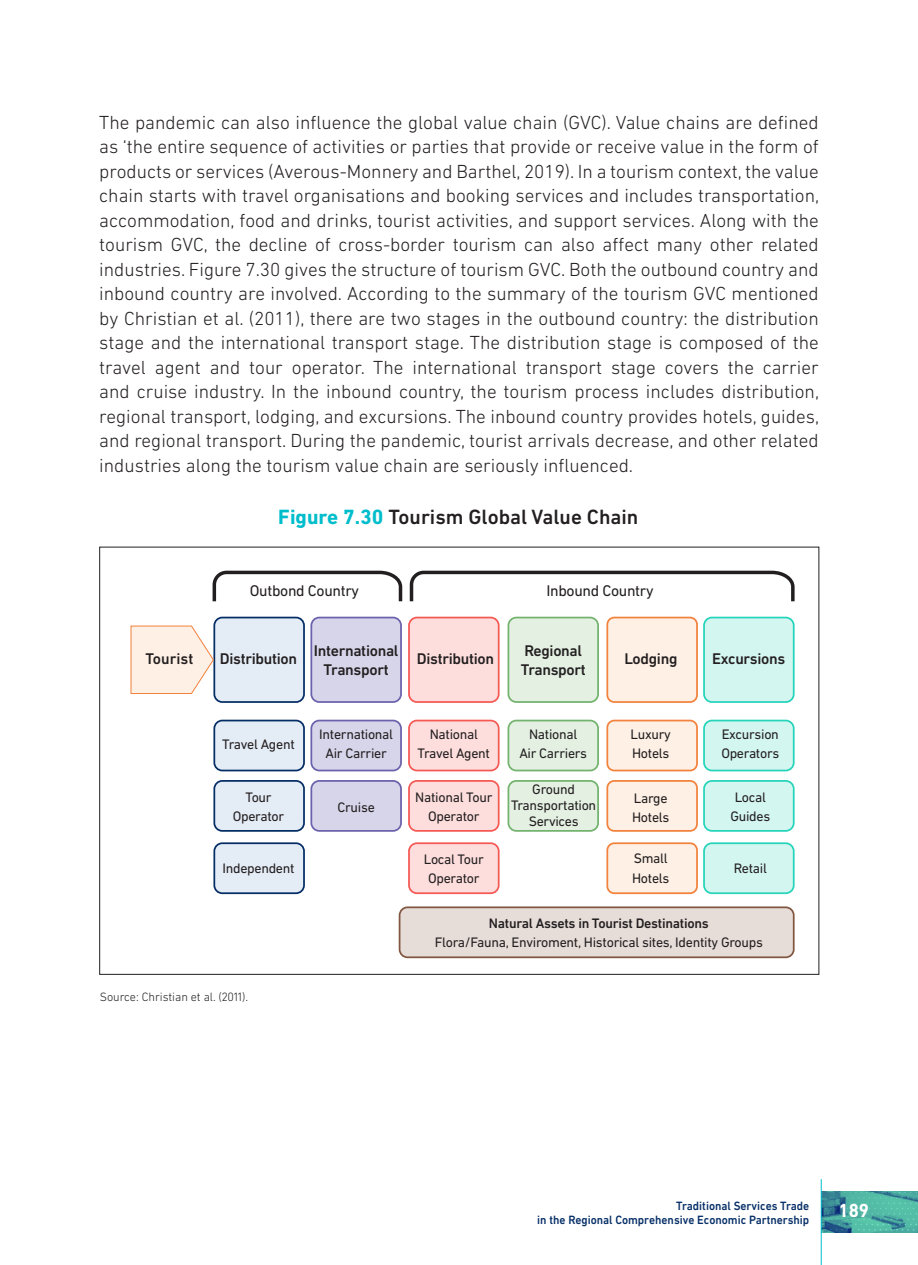
<style>
.page{position:relative;width:918px;height:1265px;background:#fff}
.page>*{position:absolute;margin:0;border:0;box-sizing:border-box;transform-origin:0 0}
.ASEAN_50_Table_Title{font:500 21px "DIN Next LT Pro";color:#231f20}
.Body_Text-OldPeop2nd{font:300 19.25px/24.5px "DIN Next LT Pro";color:#231f20;text-align:justify}
.t1{font:700 19.25px "DIN Next LT Pro";color:#fff;scale:.95 1}
.ASEAN_50_Table_Title-2{font:500 15.75px/19.2px "DIN Next LT Pro";letter-spacing:-.02em;color:#231f20;text-align:center}
.ASEAN_50_Table_Title-3{font:15.75px "DIN Next LT Pro";letter-spacing:-.02em;color:#231f20}
.ASEAN_50_Table_Title-4{font:500 15.75px "DIN Next LT Pro";color:#231f20}
.ASEAN_50_Table_Title-5{font:14px/19.2px "DIN Next LT Pro";letter-spacing:-.02em;color:#231f20;text-align:center}
.ASEAN_50_Table_Title-6{font:500 14px "DIN Next LT Pro";letter-spacing:-.02em;color:#231f20}
.t2{font:500 12.25px/14px "DIN Next LT Pro";color:#052e66;text-align:right;scale:.95 1}
.TIM_2013_Figure_tabl{font:300 12.25px "DIN Next LT Pro";letter-spacing:-.005em;color:#231f20}
.s1{font-weight:700;color:#00bdcc}
</style>
<div class="page">
<div style="left:214px;top:618px;width:90px;height:84px;background:#e4ecf6;border-radius:8px"></div>
<div style="left:213px;top:617px;width:92px;height:86px;border:2px solid #052e66;border-radius:8px"></div>
<div style="left:409px;top:618px;width:90px;height:84px;background:#fddedd;border-radius:8px"></div>
<div style="left:408px;top:617px;width:91px;height:86px;border:2px solid #f55954;border-radius:8px"></div>
<div style="left:704px;top:618px;width:89px;height:84px;background:#d4f6f1;border-radius:8px"></div>
<div style="left:703px;top:617px;width:91px;height:86px;border:2px solid #26d4ba;border-radius:8px"></div>
<div style="left:607px;top:618px;width:90px;height:84px;background:#fef0e5;border-radius:7px"></div>
<div style="left:606px;top:617px;width:92px;height:86px;border:2px solid #f2823c;border-radius:7px"></div>
<div style="left:311px;top:618px;width:90px;height:84px;background:#d7d5ea;border-radius:8px"></div>
<div style="left:310px;top:617px;width:92px;height:86px;border:2px solid #6b62ac;border-radius:8px"></div>
<div style="left:508px;top:618px;width:90px;height:84px;background:#e3f0e2;border-radius:8px"></div>
<div style="left:507px;top:617px;width:92px;height:86px;border:2px solid #73b36e;border-radius:8px"></div>
<div style="left:214px;top:721px;width:90px;height:50px;background:#e4ecf6;border-radius:8px"></div>
<div style="left:213px;top:720px;width:92px;height:51px;border:2px solid #052e66;border-radius:8px"></div>
<div style="left:409px;top:721px;width:90px;height:50px;background:#fddedd;border-radius:8px"></div>
<div style="left:408px;top:720px;width:91px;height:51px;border:2px solid #f55954;border-radius:8px"></div>
<div style="left:704px;top:721px;width:89px;height:50px;background:#d4f6f1;border-radius:8px"></div>
<div style="left:703px;top:720px;width:91px;height:51px;border:2px solid #26d4ba;border-radius:8px"></div>
<div style="left:607px;top:721px;width:90px;height:50px;background:#fef0e5;border-radius:7px"></div>
<div style="left:606px;top:720px;width:92px;height:51px;border:2px solid #f2823c;border-radius:7px"></div>
<div style="left:311px;top:721px;width:90px;height:50px;background:#d7d5ea;border-radius:8px"></div>
<div style="left:310px;top:720px;width:92px;height:51px;border:2px solid #6b62ac;border-radius:8px"></div>
<div style="left:508px;top:721px;width:90px;height:50px;background:#e3f0e2;border-radius:8px"></div>
<div style="left:507px;top:720px;width:92px;height:51px;border:2px solid #73b36e;border-radius:8px"></div>
<div style="left:214px;top:781px;width:90px;height:50px;background:#e4ecf6;border-radius:8px"></div>
<div style="left:213px;top:780px;width:92px;height:52px;border:2px solid #052e66;border-radius:8px"></div>
<div style="left:409px;top:781px;width:90px;height:50px;background:#fddedd;border-radius:8px"></div>
<div style="left:408px;top:780px;width:91px;height:52px;border:2px solid #f55954;border-radius:8px"></div>
<div style="left:704px;top:781px;width:89px;height:50px;background:#d4f6f1;border-radius:8px"></div>
<div style="left:703px;top:780px;width:91px;height:52px;border:2px solid #26d4ba;border-radius:8px"></div>
<div style="left:607px;top:781px;width:90px;height:50px;background:#fef0e5;border-radius:7px"></div>
<div style="left:606px;top:780px;width:92px;height:52px;border:2px solid #f2823c;border-radius:7px"></div>
<div style="left:311px;top:781px;width:90px;height:50px;background:#d7d5ea;border-radius:8px"></div>
<div style="left:310px;top:780px;width:92px;height:52px;border:2px solid #6b62ac;border-radius:8px"></div>
<div style="left:508px;top:781px;width:90px;height:50px;background:#e3f0e2;border-radius:8px"></div>
<div style="left:507px;top:780px;width:92px;height:52px;border:2px solid #73b36e;border-radius:8px"></div>
<div style="left:214px;top:843px;width:90px;height:50px;background:#e4ecf6;border-radius:8px"></div>
<div style="left:213px;top:842px;width:92px;height:52px;border:2px solid #052e66;border-radius:8px"></div>
<div style="left:409px;top:843px;width:90px;height:50px;background:#fddedd;border-radius:8px"></div>
<div style="left:408px;top:842px;width:91px;height:52px;border:2px solid #f55954;border-radius:8px"></div>
<div style="left:399px;top:907px;width:394px;height:50px;background:#e6ddd9;border-radius:8px"></div>
<div style="left:399px;top:906px;width:395px;height:52px;border:2px solid #815742;border-radius:8px"></div>
<div style="left:704px;top:843px;width:89px;height:50px;background:#d4f6f1;border-radius:8px"></div>
<div style="left:703px;top:842px;width:91px;height:52px;border:2px solid #26d4ba;border-radius:8px"></div>
<div style="left:607px;top:843px;width:90px;height:50px;background:#fef0e5;border-radius:7px"></div>
<div style="left:606px;top:842px;width:92px;height:52px;border:2px solid #f2823c;border-radius:7px"></div>
<svg style="left:130px;top:625px;width:84px;height:69px;background:#fbebdf"></svg>
<svg style="left:212px;top:570px;width:583px;height:32px"></svg>
<img style="left:822px;top:1191px;width:96px;height:42px">
<hr style="left:821px;top:1179px;width:1px;height:86px;background:#00bdcc">
<p class="Body_Text-OldPeop2nd" style="left:99px;top:110px;width:721px">The pandemic can also influence the global value chain (GVC). Value chains are defined as ‘the entire sequence of activities or parties that provide or receive value in the form of products or services (Averous-Monnery and Barthel, 2019). In a tourism context, the value chain starts with travel organisations and booking services and includes transportation, accommodation, food and drinks, tourist activities, and support services. Along with the tourism GVC, the decline of cross-border tourism can also affect many other related industries. Figure 7.30 gives the structure of tourism GVC. Both the outbound country and inbound country are involved. According to the summary of the tourism GVC mentioned by Christian et al. (2011), there are two stages in the outbound country: the distribution stage and the international transport stage. The distribution stage is composed of the travel agent and tour operator. The international transport stage covers the carrier and cruise industry. In the inbound country, the tourism process includes distribution, regional transport, lodging, and excursions. The inbound country provides hotels, guides, and regional transport. During the pandemic, tourist arrivals decrease, and other related industries along the tourism value chain are seriously influenced.</p>
<p class="ASEAN_50_Table_Title" style="left:278px;top:505px;width:362px"><span class="s1">Figure 7.30</span> Tourism Global Value Chain</p>
<p class="ASEAN_50_Table_Title-3" style="left:250px;top:581px;width:111px">Outbond Country</p>
<p class="ASEAN_50_Table_Title-3" style="left:546px;top:581px;width:109px">Inbound Country</p>
<p class="ASEAN_50_Table_Title-4" style="left:145px;top:649px;width:49px">Tourist</p>
<p class="ASEAN_50_Table_Title-2" style="left:220px;top:649px;width:79px">Distribution</p>
<p class="ASEAN_50_Table_Title-2" style="left:314px;top:641px;width:86px">International<br>Transport</p>
<p class="ASEAN_50_Table_Title-2" style="left:521px;top:641px;width:67px;text-align:left">Regional<br>Transport</p>
<p class="ASEAN_50_Table_Title-2" style="left:417px;top:649px;width:79px">Distribution</p>
<p class="ASEAN_50_Table_Title-2" style="left:624px;top:649px;width:55px">Lodging</p>
<p class="ASEAN_50_Table_Title-2" style="left:712px;top:649px;width:74px">Excursions</p>
<p class="ASEAN_50_Table_Title-5" style="left:222px;top:734px;width:74px">Travel Agent</p>
<p class="ASEAN_50_Table_Title-5" style="left:233px;top:787px;width:53px">Tour<br>Operator</p>
<p class="ASEAN_50_Table_Title-5" style="left:222px;top:859px;width:74px">Independent</p>
<p class="TIM_2013_Figure_tabl" style="left:100px;top:990px;width:150px">Source: Christian et al. (2011).</p>
<p class="ASEAN_50_Table_Title-5" style="left:319px;top:724px;width:75px">International<br>Air Carrier</p>
<p class="ASEAN_50_Table_Title-5" style="left:337px;top:798px;width:39px">Cruise</p>
<p class="ASEAN_50_Table_Title-5" style="left:417px;top:724px;width:74px">National<br>Travel Agent</p>
<p class="ASEAN_50_Table_Title-5" style="left:519px;top:724px;width:69px">National<br>Air Carriers</p>
<p class="ASEAN_50_Table_Title-5" style="left:721px;top:724px;width:59px;text-align:left">Excursion<br>Operators</p>
<p class="ASEAN_50_Table_Title-5" style="left:734px;top:787px;width:33px">Local</p>
<p class="ASEAN_50_Table_Title-5" style="left:730px;top:806px;width:41px">Guides</p>
<p class="ASEAN_50_Table_Title-5" style="left:630px;top:724px;width:42px">Luxury</p>
<p class="ASEAN_50_Table_Title-5" style="left:632px;top:743px;width:39px">Hotels</p>
<p class="ASEAN_50_Table_Title-5" style="left:634px;top:788px;width:35px">Large</p>
<p class="ASEAN_50_Table_Title-5" style="left:632px;top:807px;width:39px">Hotels</p>
<p class="ASEAN_50_Table_Title-5" style="left:634px;top:849px;width:35px">Small</p>
<p class="ASEAN_50_Table_Title-5" style="left:632px;top:868px;width:39px">Hotels</p>
<p class="ASEAN_50_Table_Title-5" style="left:511px;top:781px;width:87px;line-height:15.8px">Ground<br>Transportation<br>Services</p>
<p class="ASEAN_50_Table_Title-5" style="left:415px;top:787px;width:79px">National Tour<br>Operator</p>
<p class="ASEAN_50_Table_Title-5" style="left:424px;top:849px;width:62px">Local Tour<br>Operator</p>
<p class="ASEAN_50_Table_Title-5" style="left:733px;top:859px;width:35px">Retail</p>
<p class="ASEAN_50_Table_Title-6" style="left:489px;top:915px;width:221px">Natural Assets in Tourist Destinations</p>
<p class="ASEAN_50_Table_Title-5" style="left:435px;top:933px;width:330px">Flora/Fauna, Enviroment, Historical sites, Identity Groups</p>
<p class="t2" style="left:537px;top:1199px;width:288px">Traditional Services Trade<br>in the Regional Comprehensive Economic Partnership</p>
<p class="t1" style="left:838px;top:1199px;width:34px">189</p>
</div>
